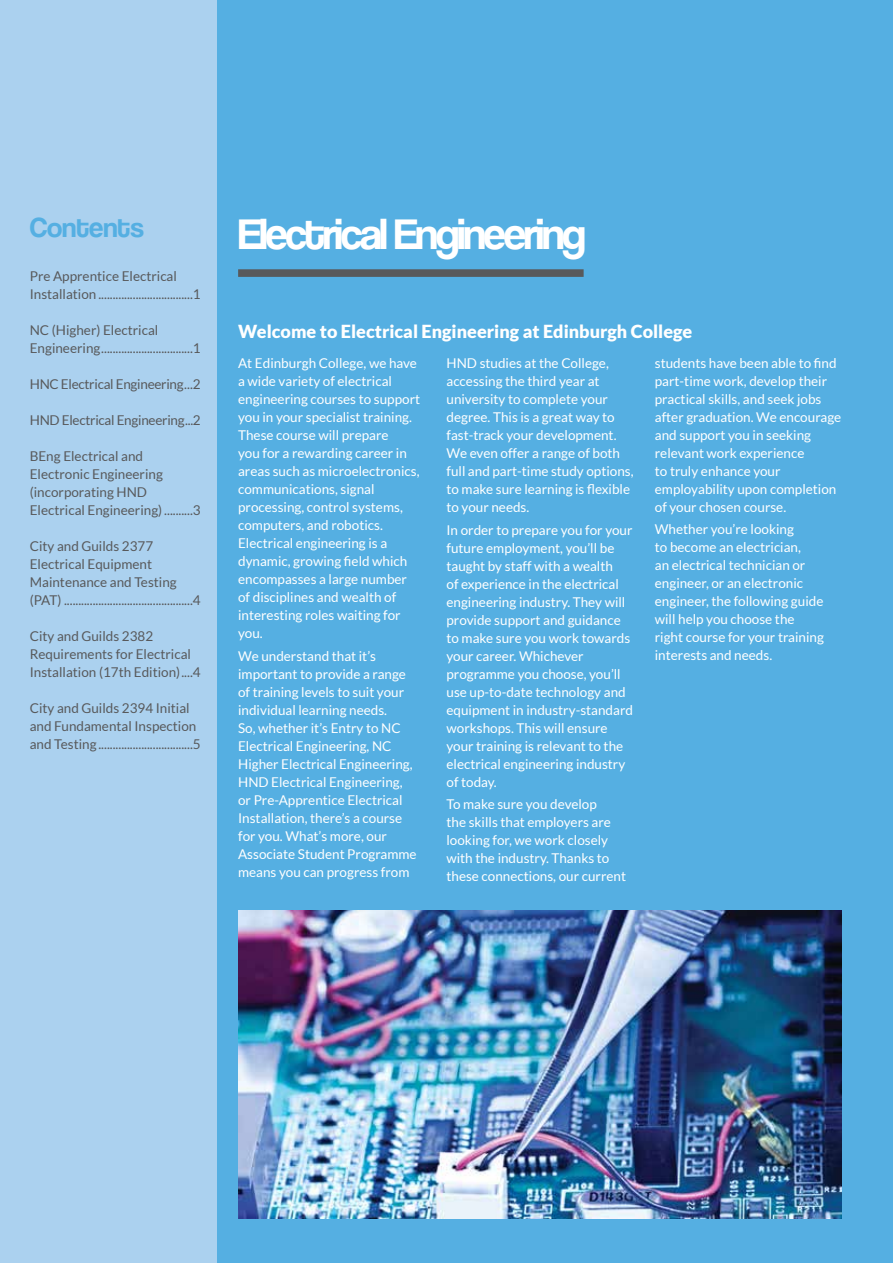
<style>
.page{position:relative;width:893px;height:1263px;background:#55afe2}
.page>*{position:absolute;margin:0;border:0;box-sizing:border-box;transform-origin:0 0}
.t1{font:45px "Coolvetica Rg";letter-spacing:-.05em;color:#fff}
.t2{font:28.5px "Coolvetica Rg";color:#55afe2}
.t3{font:900 18px "Lato";color:#fff}
.t4{font:13.5px/18px "Lato";color:#fff}
.t5{font:13.5px/18px "Lato";color:#58595b}
.t6{font:13.5px "Lato";letter-spacing:-.02em;color:#58595b}
</style>
<div class="page">
<div style="left:0;top:0;width:217px;height:1263px;background:#abd1ef"></div>
<img style="left:238px;top:910px;width:604px;height:308px">
<div style="left:238px;top:269px;width:346px;height:8px;background:#58595b"></div>
<h2 class="t2" style="left:30px;top:210px;width:115px">Contents</h2>
<p class="t5" style="left:30px;top:267px;width:173px">Pre Apprentice Electrical<br>Installation .................................1</p>
<p class="t5" style="left:30px;top:321px;width:173px">NC (Higher) Electrical<br>Engineering................................1</p>
<p class="t6" style="left:30px;top:377px;width:173px">HNC Electrical Engineering...2</p>
<p class="t6" style="left:30px;top:413px;width:172px">HND Electrical Engineering...2</p>
<p class="t5" style="left:30px;top:447px;width:173px">BEng Electrical and<br>Electronic Engineering (incorporating HND<br>Electrical Engineering)..........3</p>
<p class="t5" style="left:30px;top:537px;width:173px">City and Guilds 2377<br>Electrical Equipment<br>Maintenance and Testing (PAT) .............................................4</p>
<p class="t5" style="left:30px;top:627px;width:173px">City and Guilds 2382<br>Requirements for Electrical<br>Installation (17th Edition)....4</p>
<p class="t5" style="left:30px;top:699px;width:173px">City and Guilds 2394 Initial and Fundamental Inspection and Testing .................................5</p>
<h1 class="t1" style="left:238px;top:208px;width:349px">Electrical Engineering</h1>
<h3 class="t3" style="left:238px;top:321px;width:456px">Welcome to Electrical Engineering at Edinburgh College</h3>
<p class="t4" style="left:238px;top:354px;width:184px">At Edinburgh College, we have a wide variety of electrical engineering courses to support you in your specialist training.<br>These course will prepare<br>you for a rewarding career in areas such as microelectronics, communications, signal processing, control systems, computers, and robotics.<br>Electrical engineering is a dynamic, growing field which encompasses a large number of disciplines and wealth of interesting roles waiting for you.</p>
<p class="t4" style="left:238px;top:647px;width:180px">We understand that it’s important to provide a range of training levels to suit your individual learning needs.<br>So, whether it’s Entry to NC<br>Electrical Engineering, NC<br>Higher Electrical Engineering,<br>HND Electrical Engineering, or Pre-Apprentice Electrical<br>Installation, there’s a course for you. What’s more, our<br>Associate Student Programme means you can progress from</p>
<p class="t4" style="left:655px;top:354px;width:188px">students have been able to find part-time work, develop their practical skills, and seek jobs after graduation. We encourage and support you in seeking relevant work experience<br>to truly enhance your employability upon completion of your chosen course.</p>
<p class="t4" style="left:655px;top:520px;width:171px">Whether you’re looking<br>to become an electrician,<br>an electrical technician or engineer, or an electronic engineer, the following guide will help you choose the right course for your training interests and needs.</p>
<p class="t4" style="left:446px;top:354px;width:189px">HND studies at the College, accessing the third year at university to complete your degree. This is a great way to fast-track your development.<br>We even offer a range of both full and part-time study options, to make sure learning is flexible to your needs.</p>
<p class="t4" style="left:446px;top:521px;width:188px">In order to prepare you for your future employment, you’ll be taught by staff with a wealth<br>of experience in the electrical engineering industry. They will provide support and guidance to make sure you work towards your career. Whichever programme you choose, you’ll use up-to-date technology and equipment in industry-standard workshops. This will ensure your training is relevant to the electrical engineering industry of today.</p>
<p class="t4" style="left:446px;top:795px;width:181px">To make sure you develop<br>the skills that employers are looking for, we work closely with the industry. Thanks to these connections, our current</p>
</div>
